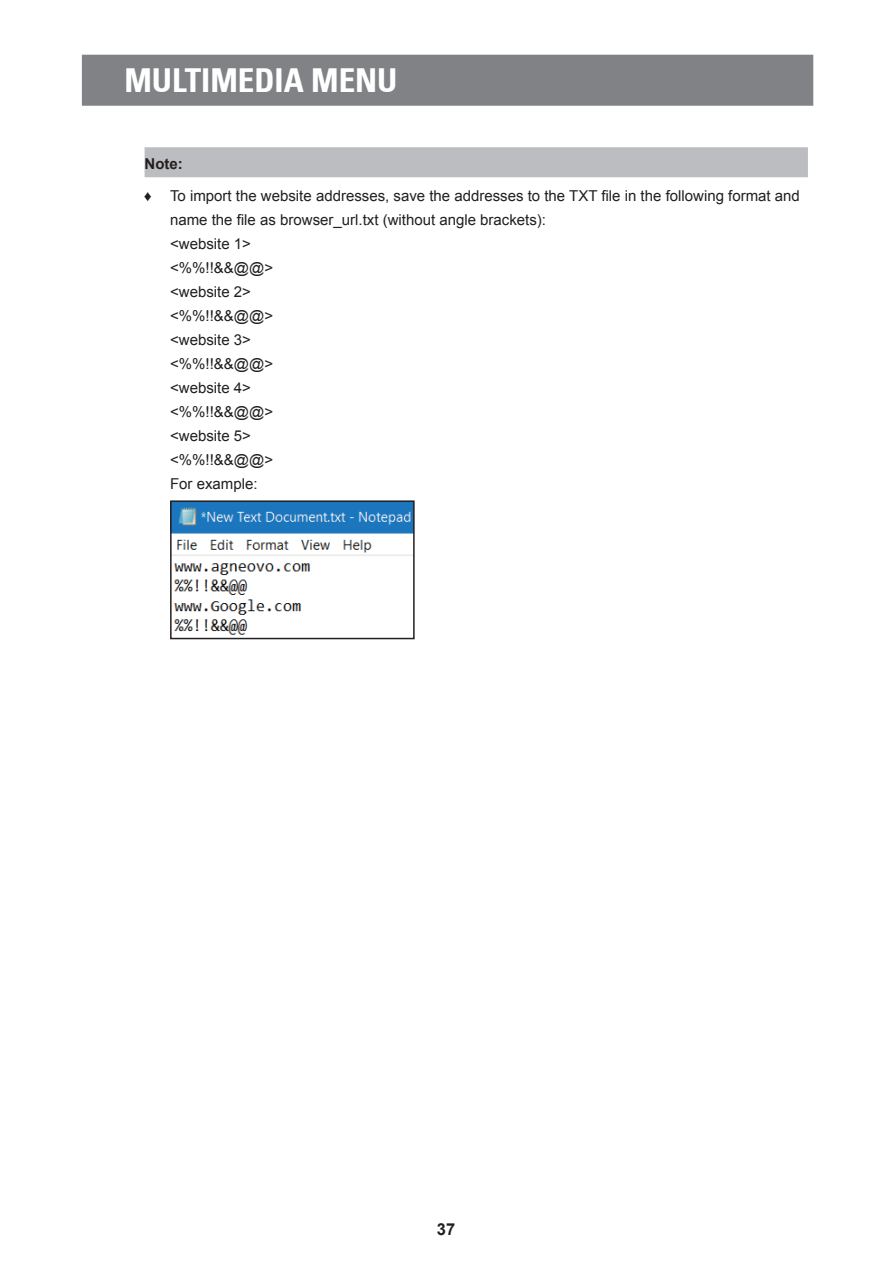
<style>
.page{position:relative;width:893px;height:1263px;background:#fff}
.page>*{position:absolute;margin:0;border:0;box-sizing:border-box;transform-origin:0 0}
.t1{font:700 condensed 33px "Univers 67";color:#fff}
.t2{font:700 16.5px "Arial";color:#231f20}
.t3{font:15px/24px "Arial";color:#231f20}
.s1{font-weight:700}
.s2{font-family:"Arial Narrow"}
</style>
<div class="page">
<div style="left:82px;top:55px;width:731px;height:51px;background:#808285;border:2px solid #808285"></div>
<div style="left:145px;top:147px;width:663px;height:30px;background:#bcbdc0"></div>
<img style="left:173px;top:503px;width:239px;height:132px">
<div style="left:170px;top:500px;width:245px;height:139px;border:2px solid #231f20"></div>
<h1 class="t1" style="left:124px;top:60px;width:275px">MULTIMEDIA MENU</h1>
<p class="t3" style="left:145px;top:147px;width:657px;line-height:32.5px"><span class="s1">Note:<br></span><span class="s2">♦</span> To import the website addresses, save the addresses to the TXT file in the following format and</p>
<p class="t3" style="left:170px;top:208px;width:377px">name the file as browser_url.txt (without angle brackets): &lt;website 1&gt;<br>&lt;%%!!&amp;&amp;@@&gt;<br>&lt;website 2&gt;<br>&lt;%%!!&amp;&amp;@@&gt;<br>&lt;website 3&gt;<br>&lt;%%!!&amp;&amp;@@&gt;<br>&lt;website 4&gt;<br>&lt;%%!!&amp;&amp;@@&gt;<br>&lt;website 5&gt;<br>&lt;%%!!&amp;&amp;@@&gt;<br>For example:</p>
<p class="t2" style="left:437px;top:1217px;width:20px">37</p>
</div>
